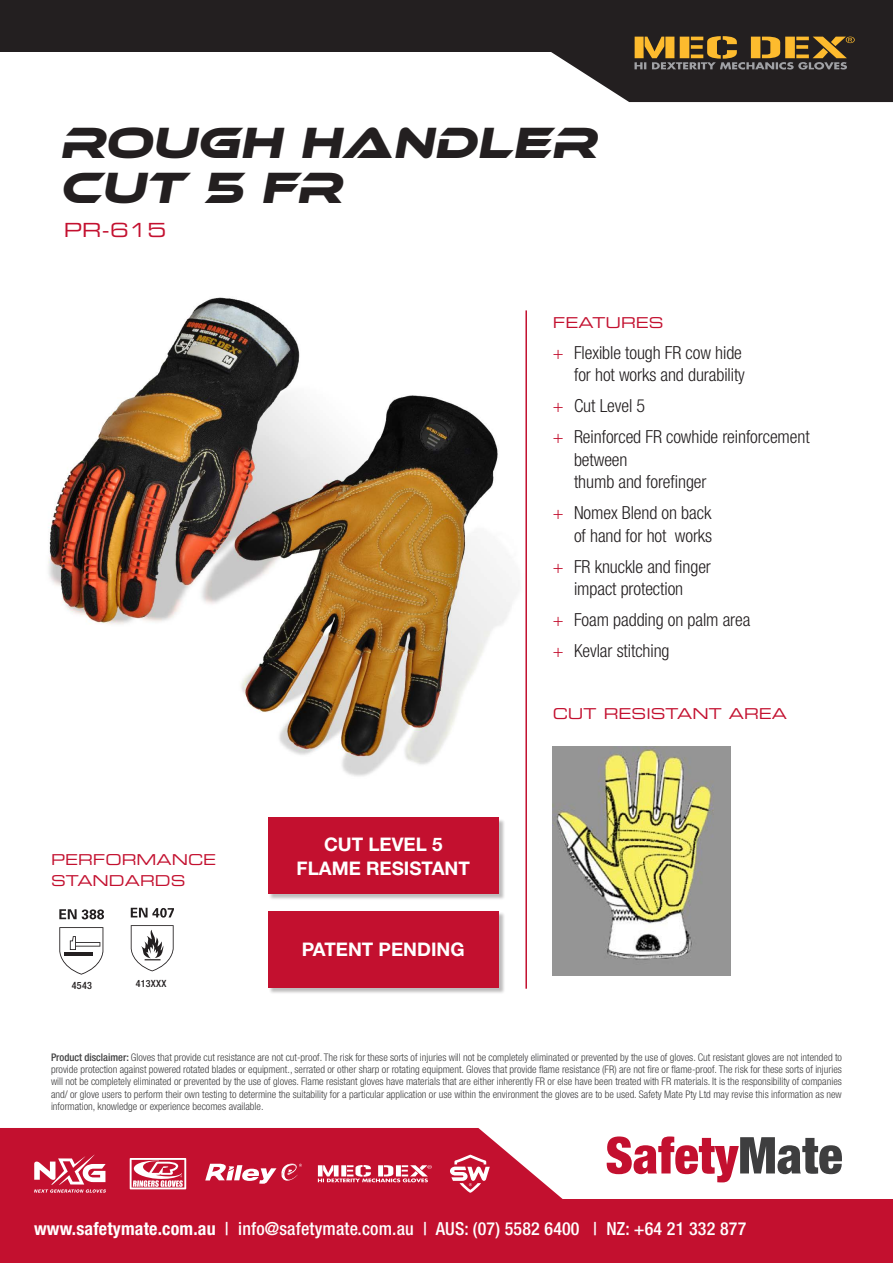
<style>
.page{position:relative;width:893px;height:1263px;background:#fff}
.page>*{position:absolute;margin:0;border:0;box-sizing:border-box;transform-origin:0 0}
.t1{font:italic 45px/45px "Ethnocentric Rg";color:#231f20}
.t2{font:19.5px "Eurostile Extended Two";color:#c3102f}
.t3{font:700 18.75px "Helvetica Neue";color:#fff}
.t4{font:300 condensed 18px/22.5px "Helvetica Neue";letter-spacing:-.005em;color:#231f20;text-align:right}
.t5{font:500 condensed 18px "Helvetica Neue";letter-spacing:.01em;color:#fff}
.t6{font:15px/21px "Eurostile Extended Two";color:#c3102f}
.t7{font:300 condensed 10.5px/12.3px "Helvetica Neue";color:#3e3e3f;text-align:justify}
.t8{font:500 condensed 10.05px "Helvetica Neue";color:#231f20}
.t9{font:500 condensed 9.9px "Helvetica Neue";letter-spacing:.03em;color:#231f20}
.s1{color:#c3102f}
.s2{font-weight:500}
.s3{font-weight:700}
</style>
<div class="page">
<div style="left:269px;top:818px;width:237px;height:83px;background:#231f20;opacity:.3"></div>
<div style="left:268px;top:817px;width:231px;height:77px;background:#c3102f"></div>
<div style="left:269px;top:912px;width:237px;height:82px;background:#231f20;opacity:.3"></div>
<div style="left:268px;top:911px;width:231px;height:76px;background:#c3102f"></div>
<img style="left:48px;top:297px;width:469px;height:479px">
<svg style="left:131px;top:908px;width:43px;height:10px"></svg>
<svg style="left:131px;top:925px;width:43px;height:46px"></svg>
<img style="left:553px;top:746px;width:177px;height:229px">
<hr style="left:525px;top:310px;width:2px;height:679px;background:#c3102f">
<div style="left:0;top:0;width:893px;height:51px;background:#231f20"></div>
<svg style="left:470px;top:36px;width:423px;height:66px"></svg>
<svg style="left:59px;top:909px;width:45px;height:10px"></svg>
<svg style="left:59px;top:927px;width:44px;height:48px"></svg>
<svg style="left:0;top:1128px;width:563px;height:71px;background:#c92844"></svg>
<div style="left:0;top:1199px;width:893px;height:64px;background:#c3102f"></div>
<svg style="left:318px;top:1165px;width:114px;height:17px"></svg>
<svg style="left:205px;top:1163px;width:97px;height:21px"></svg>
<svg style="left:607px;top:1136px;width:235px;height:46px"></svg>
<svg style="left:34px;top:1155px;width:72px;height:38px"></svg>
<svg style="left:130px;top:1158px;width:56px;height:31px"></svg>
<svg style="left:450px;top:1155px;width:40px;height:38px"></svg>
<p class="t1" style="left:60px;top:120px;width:539px">ROUGH HANDLER<br>CUT 5 FR</p>
<p class="t2" style="left:64px;top:216px;width:104px">PR-615</p>
<p class="t6" style="left:51px;top:849px;width:167px">PERFORMANCE<br>STANDARDS</p>
<p class="t8" style="left:72px;top:979px;width:22px">4543</p>
<p class="t9" style="left:136px;top:978px;width:32px">413XXX</p>
<p class="t3" style="left:324px;top:832px;width:120px">CUT LEVEL 5</p>
<p class="t3" style="left:297px;top:856px;width:175px">FLAME RESISTANT</p>
<p class="t3" style="left:302px;top:938px;width:164px">PATENT PENDING</p>
<p class="t6" style="left:553px;top:311px;width:112px">FEATURES</p>
<p class="t4" style="left:553px;top:341px;width:194px"><span class="s1">+</span> Flexible tough FR cow hide for hot works and durability</p>
<p class="t4" style="left:553px;top:394px;width:94px"><span class="s1">+</span> Cut Level 5</p>
<p class="t4" style="left:574px;top:425px;width:237px;text-align:left;text-indent:-21px"><span class="s1">+</span> Reinforced FR cowhide reinforcement between<br>thumb and forefinger</p>
<p class="t4" style="left:553px;top:501px;width:161px"><span class="s1">+</span> Nomex Blend on back of hand for hot works</p>
<p class="t4" style="left:553px;top:555px;width:160px;text-align:center"><span class="s1">+</span> FR knuckle and finger impact protection</p>
<p class="t4" style="left:553px;top:608px;width:199px"><span class="s1">+</span> Foam padding on palm area</p>
<p class="t4" style="left:553px;top:639px;width:118px"><span class="s1">+</span> Kevlar stitching</p>
<p class="t6" style="left:553px;top:703px;width:236px">CUT RESISTANT AREA</p>
<p class="t7" style="left:51px;top:1051px;width:792px"><span class="s2">Product disclaimer:</span> Gloves that provide cut resistance are not cut-proof. The risk for these sorts of injuries will not be completely eliminated or prevented by the use of gloves. Cut resistant gloves are not intended to provide protection against powered rotated blades or equipment., serrated or other sharp or rotating equipment. Gloves that provide flame resistance (FR) are not fire or flame-proof. The risk for these sorts of injuries will not be completely eliminated or prevented by the use of gloves. Flame resistant gloves have materials that are either inherently FR or else have been treated with FR materials. It is the responsibility of companies and/ or glove users to perform their own testing to determine the suitability for a particular application or use within the environment the gloves are to be used. Safety Mate Pty Ltd may revise this information as new information, knowledge or experience becomes available.</p>
<p class="t5" style="left:34px;top:1218px;width:714px"><span class="s3">www.safetymate.com.au</span> | info@safetymate.com.au | AUS: (07) 5582 6400 | NZ: +64 21 332 877</p>
</div>
